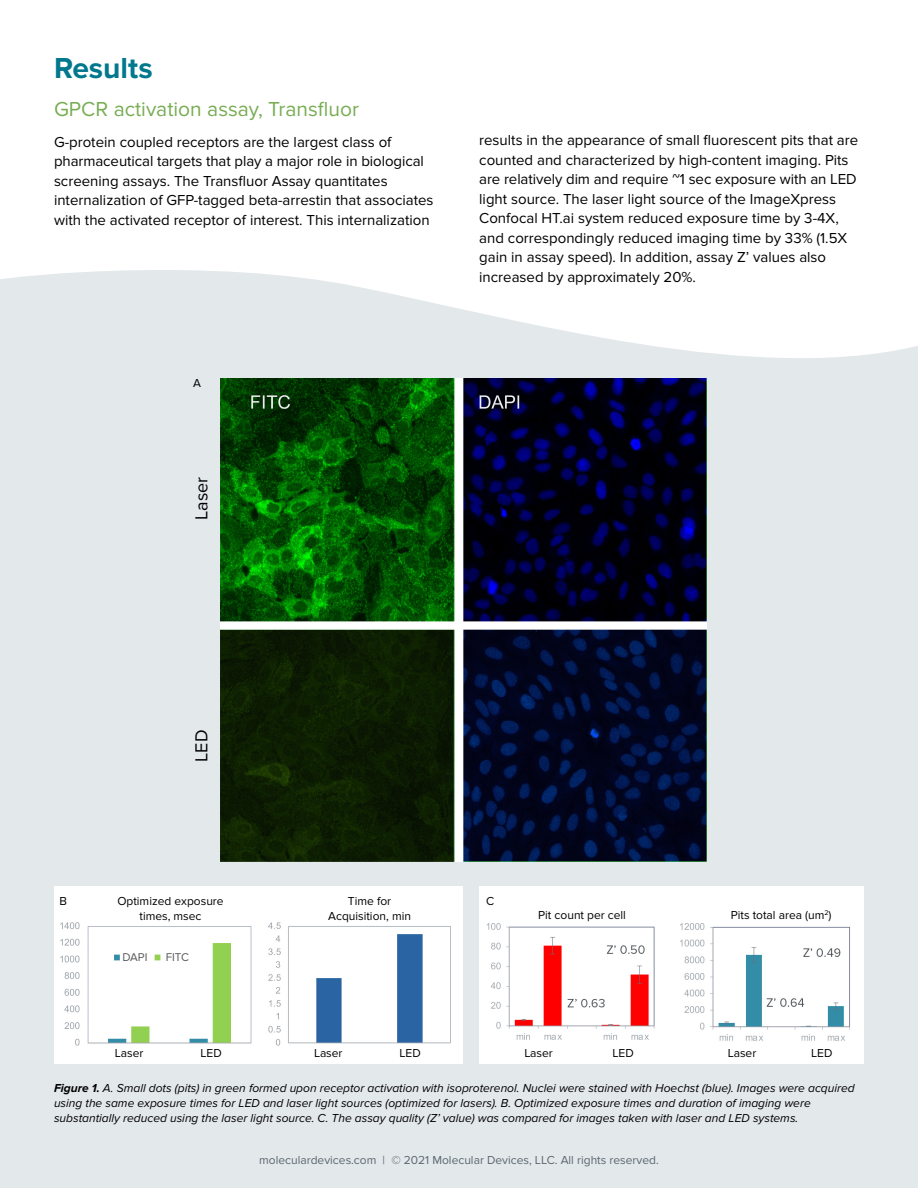
<style>
.page{position:relative;width:918px;height:1188px;background:#fff}
.page>*{position:absolute;margin:0;border:0;box-sizing:border-box;transform-origin:0 0}
.t1{font:700 30px "Proxima Nova";color:#01788d}
.t2{font:21px "Proxima Nova";color:#78ad54}
.Body{font:18px "Proxima Nova";color:#000}
.t3{font:15px/19.5px "Proxima Nova";color:#000}
.Figure{font:italic 12px/15px "Proxima Nova";color:#000}
.t4{font:12px "Proxima Nova";color:#5c6771}
.Body-2{font:12px/14.4px "Proxima Nova";color:#000;text-align:center}
.Body-3{font:11.7px "Proxima Nova";color:#58595b}
.s1{font-weight:700}
</style>
<div class="page">
<div style="left:0;top:850px;width:918px;height:338px;background:#e3e8eb"></div>
<div style="left:479px;top:886px;width:385px;height:178px;background:#fff"></div>
<div style="left:54px;top:886px;width:409px;height:178px;background:#fff"></div>
<svg style="left:0;top:270px;width:918px;height:592px;background:#e5eaec"></svg>
<img style="left:221px;top:378px;width:486px;height:483px">
<img style="left:486px;top:923px;width:169px;height:117px">
<img style="left:680px;top:923px;width:170px;height:118px">
<img style="left:60px;top:922px;width:192px;height:124px">
<img style="left:268px;top:922px;width:182px;height:124px">
<p class="t1" style="left:54px;top:50px;width:100px">Results</p>
<p class="t2" style="left:54px;top:97px;width:307px">GPCR activation assay, Transfluor</p>
<p class="t3" style="left:54px;top:132px;width:381px">G-protein coupled receptors are the largest class of pharmaceutical targets that play a major role in biological screening assays. The Transfluor Assay quantitates internalization of GFP-tagged beta-arrestin that associates with the activated receptor of interest. This internalization</p>
<p class="Body-2" style="left:193px;top:376px;width:9px">A</p>
<p class="Body" style="left:191px;top:520px;width:44px;rotate:-90deg">Laser</p>
<p class="t3" style="left:479px;top:131px;width:381px">results in the appearance of small fluorescent pits that are counted and characterized by high-content imaging. Pits are relatively dim and require ~1 sec exposure with an LED light source. The laser light source of the ImageXpress Confocal HT.ai system reduced exposure time by 3-4X, and correspondingly reduced imaging time by 33% (1.5X gain in assay speed). In addition, assay Z’ values also increased by approximately 20%.</p>
<p class="Body" style="left:191px;top:762px;width:34px;rotate:-90deg">LED</p>
<p class="Body-2" style="left:59px;top:894px;width:9px">B</p>
<p class="Body-2" style="left:117px;top:894px;width:108px">Optimized exposure times, msec</p>
<p class="Body-3" style="left:123px;top:950px;width:27px">DAPI</p>
<p class="Body-3" style="left:166px;top:950px;width:25px">FITC</p>
<p class="Body-2" style="left:115px;top:1046px;width:30px">Laser</p>
<p class="Body-2" style="left:200px;top:1046px;width:23px">LED</p>
<p class="Body-2" style="left:348px;top:894px;width:45px">Time for</p>
<p class="Body-2" style="left:328px;top:909px;width:84px">Acquisition, min</p>
<p class="Body-2" style="left:314px;top:1046px;width:30px">Laser</p>
<p class="Body-2" style="left:400px;top:1046px;width:23px">LED</p>
<p class="Body-2" style="left:486px;top:894px;width:10px">C</p>
<p class="Body-2" style="left:538px;top:908px;width:89px">Pit count per cell</p>
<p class="Body-2" style="left:524px;top:1046px;width:30px">Laser</p>
<p class="Body-2" style="left:612px;top:1046px;width:23px">LED</p>
<p class="Body-2" style="left:731px;top:908px;width:102px">Pits total area (um<sup>2</sup>)</p>
<p class="Body-2" style="left:728px;top:1046px;width:30px">Laser</p>
<p class="Body-2" style="left:811px;top:1046px;width:23px">LED</p>
<p class="Figure" style="left:54px;top:1081px;width:802px"><span class="s1">Figure 1.</span> A. Small dots (pits) in green formed upon receptor activation with isoproterenol. Nuclei were stained with Hoechst (blue). Images were acquired using the same exposure times for LED and laser light sources (optimized for lasers). B. Optimized exposure times and duration of imaging were substantially reduced using the laser light source. C. The assay quality (Z’ value) was compared for images taken with laser and LED systems.</p>
<p class="t4" style="left:259px;top:1154px;width:401px">moleculardevices.com | © 2021 Molecular Devices, LLC. All rights reserved.</p>
<p class="t4" style="left:256px;top:1154px;width:119px">moleculardevices.com</p>
<p class="t4" style="left:395px;top:1154px;width:269px">© 2021 Molecular Devices, LLC. A l rights reserved.</p>
</div>
